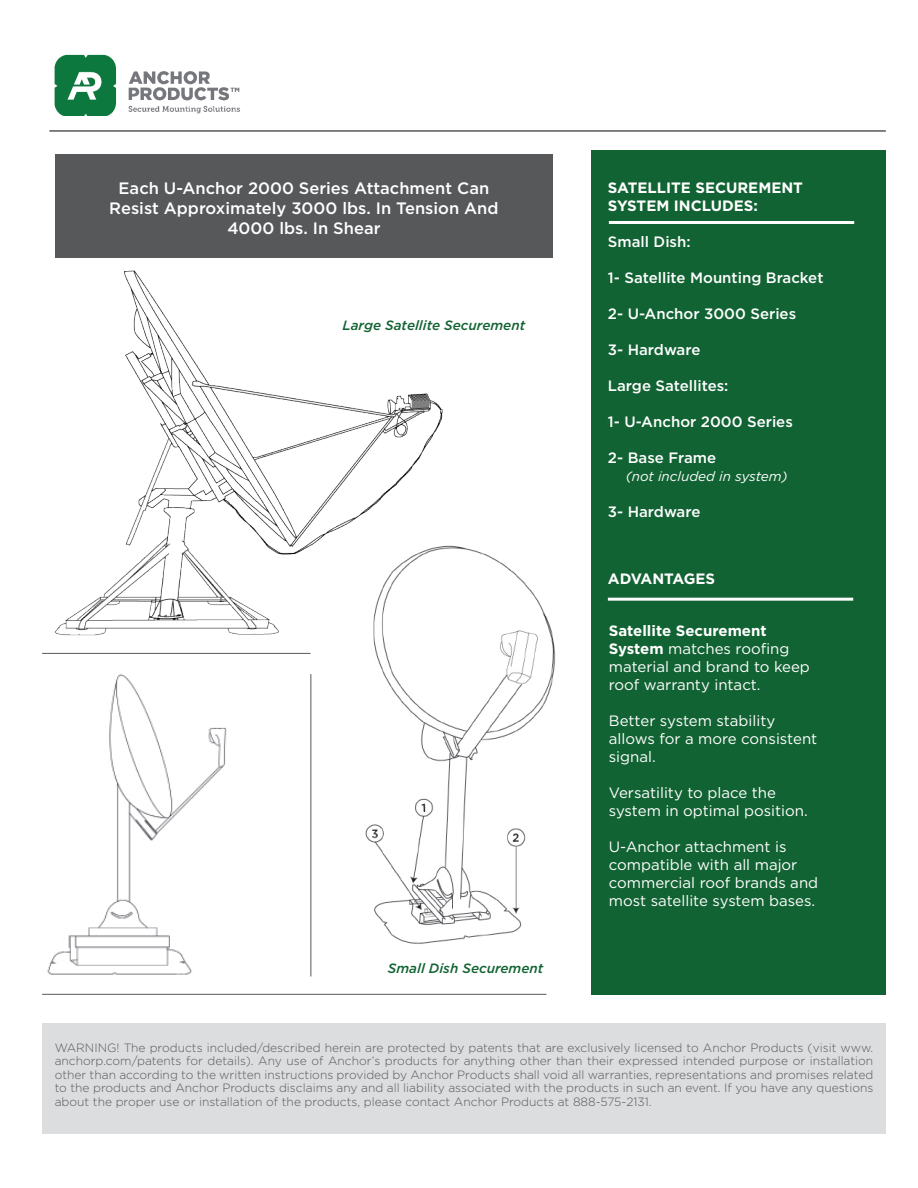
<style>
.page{position:relative;width:918px;height:1188px;background:#fff}
.page>*{position:absolute;margin:0;border:0;box-sizing:border-box;transform-origin:0 0}
.t1{font:500 16.5px/19.8px "Gotham";color:#fff;text-align:center}
.t2{font:15px/18px "Gotham";color:#fff}
.t3{font:500 15px "Gotham";color:#fff}
.t4{font:700 15px/18px "Gotham";color:#fff}
.t5{font:italic 500 13.5px "Gotham";color:#126333}
.t6{font:italic 13.5px "Gotham";color:#fff}
.t7{font:300 12px/13.5px "Gotham";color:#57585a;text-align:justify}
.s1{font-weight:700}
</style>
<div class="page">
<div style="left:591px;top:150px;width:295px;height:845px;background:#126333"></div>
<hr style="left:609px;top:221px;width:245px;height:3px;background:#fff">
<hr style="left:608px;top:598px;width:245px;height:3px;background:#fff">
<div style="left:55px;top:154px;width:498px;height:104px;background:#57585a"></div>
<img style="left:54px;top:54px;width:187px;height:62px">
<hr style="left:49px;top:130px;width:837px;height:2px;background:#57585a">
<hr style="left:42px;top:994px;width:504px;height:1px;background:#57585a">
<div style="left:42px;top:1024px;width:844px;height:110px;background:#dcdddf"></div>
<img style="left:365px;top:562px;width:191px;height:382px">
<img style="left:42px;top:652px;width:245px;height:323px">
<img style="left:54px;top:270px;width:446px;height:380px">
<hr style="left:42px;top:653px;width:269px;height:1px;background:#57585a">
<hr style="left:310px;top:674px;width:1px;height:302px;background:#57585a">
<p class="t1" style="left:109px;top:178px;width:391px">Each U-Anchor 2000 Series Attachment Can<br>Resist Approximately 3000 lbs. In Tension And<br>4000 lbs. In Shear</p>
<p class="t5" style="left:342px;top:316px;width:184px">Large Satellite Securement</p>
<p class="t5" style="left:388px;top:960px;width:157px">Small Dish Securement</p>
<p class="t4" style="left:608px;top:179px;width:197px">SATELLITE SECUREMENT<br>SYSTEM INCLUDES:</p>
<p class="t3" style="left:608px;top:232px;width:84px">Small Dish:</p>
<p class="t3" style="left:608px;top:268px;width:217px">1- Satellite Mounting Bracket</p>
<p class="t3" style="left:608px;top:304px;width:190px">2- U-Anchor 3000 Series</p>
<p class="t3" style="left:608px;top:340px;width:94px">3- Hardware</p>
<p class="t3" style="left:608px;top:376px;width:122px">Large Satellites:</p>
<p class="t3" style="left:608px;top:412px;width:186px">1- U-Anchor 2000 Series</p>
<p class="t3" style="left:608px;top:448px;width:110px">2- Base Frame</p>
<p class="t6" style="left:626px;top:468px;width:163px">(not included in system)</p>
<p class="t3" style="left:608px;top:502px;width:94px">3- Hardware</p>
<p class="t4" style="left:608px;top:570px;width:109px">ADVANTAGES</p>
<p class="t2" style="left:609px;top:622px;width:203px"><span class="s1">Satellite Securement<br>System</span> matches roofing material and brand to keep roof warranty intact.</p>
<p class="t2" style="left:609px;top:712px;width:210px">Better system stability allows for a more consistent signal.</p>
<p class="t2" style="left:609px;top:784px;width:201px">Versatility to place the system in optimal position.</p>
<p class="t2" style="left:609px;top:838px;width:211px">U-Anchor attachment is compatible with all major commercial roof brands and most satellite system bases.</p>
<p class="t7" style="left:55px;top:1040px;width:820px">WARNING! The products included/described herein are protected by patents that are exclusively licensed to Anchor Products (visit www. anchorp.com/patents for details). Any use of Anchor’s products for anything other than their expressed intended purpose or installation other than according to the written instructions provided by Anchor Products shall void all warranties, representations and promises related to the products and Anchor Products disclaims any and all liability associated with the products in such an event. If you have any questions about the proper use or installation of the products, please contact Anchor Products at 888-575-2131.</p>
</div>
